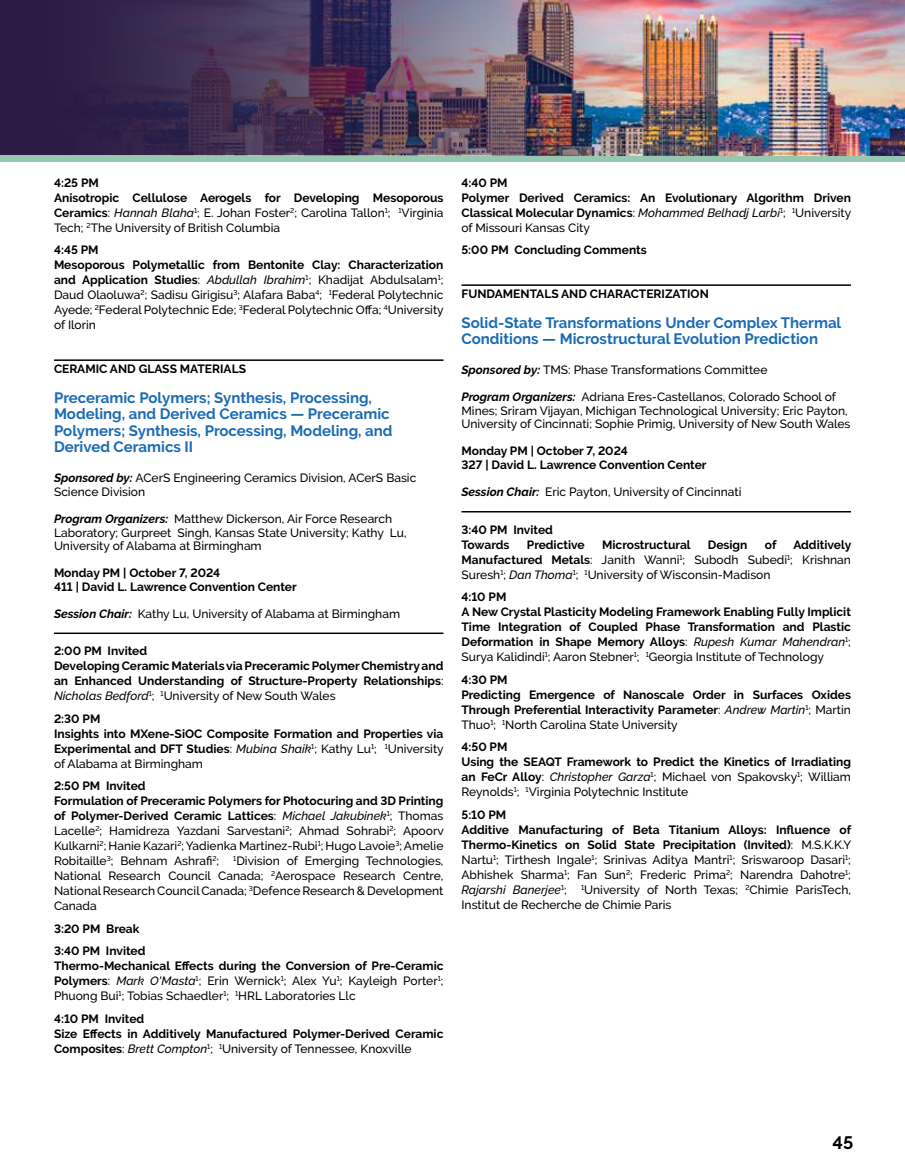
<style>
.page{position:relative;width:905px;height:1175px;background:#fff}
.page>*{position:absolute;margin:0;border:0;box-sizing:border-box;transform-origin:0 0}
.t1{font:700 18px "Raleway";color:#000}
.t2{font:700 15px/16.5px "Raleway";color:#1b6bb4}
.t3{font:500 12px/15px "Raleway";color:#000}
.t4{font:700 12px/15px "Raleway";color:#000}
.s1{font-weight:700}
.s2{font-style:italic}
.s3{font-weight:700;font-style:italic}
.s4{font-weight:500}
.s5{font-weight:500;font-style:italic}
</style>
<div class="page">
<div style="left:0;top:155px;width:904px;height:7px;background:#97c7b1"></div>
<img style="left:0;top:0;width:904px;height:155px">
<hr style="left:54px;top:359px;width:389px;height:2px;background:#000">
<hr style="left:54px;top:632px;width:389px;height:2px;background:#000">
<hr style="left:461px;top:284px;width:389px;height:2px;background:#000">
<hr style="left:461px;top:511px;width:389px;height:1px;background:#000">
<p class="t3" style="left:54px;top:175px;width:391px"><span class="s1">4:25 PM<br>Anisotropic Cellulose Aerogels for Developing Mesoporous Ceramics</span>: <span class="s2">Hannah Blaha</span><sup>1</sup>; E. Johan Foster<sup>2</sup>; Carolina Tallon<sup>1</sup>; <sup>1</sup>Virginia Tech; <sup>2</sup>The University of British Columbia</p>
<p class="t3" style="left:54px;top:243px;width:391px"><span class="s1">4:45 PM<br>Mesoporous Polymetallic from Bentonite Clay: Characterization and Application Studies</span>: <span class="s2">Abdullah Ibrahim</span><sup>1</sup>; Khadijat Abdulsalam<sup>1</sup>; Daud Olaoluwa<sup>2</sup>; Sadisu Girigisu<sup>3</sup>; Alafara Baba<sup>4</sup>; <sup>1</sup>Federal Polytechnic Ayede; <sup>2</sup>Federal Polytechnic Ede; <sup>3</sup>Federal Polytechnic Offa; <sup>4</sup>University of Ilorin</p>
<p class="t4" style="left:54px;top:361px;width:193px">CERAMIC AND GLASS MATERIALS</p>
<p class="t2" style="left:54px;top:389px;width:340px">Preceramic Polymers; Synthesis, Processing, Modeling, and Derived Ceramics — Preceramic Polymers; Synthesis, Processing, Modeling, and Derived Ceramics II</p>
<p class="t3" style="left:54px;top:471px;width:364px;line-height:13.5px"><span class="s3">Sponsored by:</span> ACerS Engineering Ceramics Division, ACerS Basic<br>Science Division</p>
<p class="t3" style="left:54px;top:512px;width:354px;line-height:13.5px"><span class="s3">Program Organizers:</span> Matthew Dickerson, Air Force Research<br>Laboratory; Gurpreet Singh, Kansas State University; Kathy Lu,<br>University of Alabama at Birmingham</p>
<p class="t4" style="left:54px;top:566px;width:244px;line-height:13.5px">Monday PM | October 7, 2024<br>411 | David L. Lawrence Convention Center</p>
<p class="t3" style="left:54px;top:606px;width:347px"><span class="s3">Session Chair:</span> Kathy Lu, University of Alabama at Birmingham</p>
<p class="t4" style="left:54px;top:643px;width:391px">2:00 PM Invited<br>Developing Ceramic Materials via Preceramic Polymer Chemistry and an Enhanced Understanding of Structure-Property Relationships<span class="s4">:<br></span><span class="s5">Nicholas Bedford</span><sup>1</sup><span class="s4">;</span> <sup>1</sup><span class="s4">University of New South Wales</span></p>
<p class="t4" style="left:54px;top:711px;width:391px">2:30 PM<br>Insights into MXene-SiOC Composite Formation and Properties via Experimental and DFT Studies<span class="s4">:</span> <span class="s5">Mubina Shaik</span><sup>1</sup><span class="s4">; Kathy Lu</span><sup>1</sup><span class="s4">;</span> <sup>1</sup><span class="s4">University of Alabama at Birmingham</span></p>
<p class="t3" style="left:54px;top:778px;width:391px"><span class="s1">2:50 PM Invited<br>Formulation of Preceramic Polymers for Photocuring and 3D Printing of Polymer-Derived Ceramic Lattices</span>: <span class="s2">Michael Jakubinek</span><sup>1</sup>; Thomas Lacelle<sup>2</sup>; Hamidreza Yazdani Sarvestani<sup>2</sup>; Ahmad Sohrabi<sup>2</sup>; Apoorv Kulkarni<sup>2</sup>; Hanie Kazari<sup>2</sup>; Yadienka Martinez-Rubi<sup>1</sup>; Hugo Lavoie<sup>3</sup>; Amelie Robitaille<sup>3</sup>; Behnam Ashrafi<sup>2</sup>; <sup>1</sup>Division of Emerging Technologies, National Research Council Canada; <sup>2</sup>Aerospace Research Centre, National Research Council Canada; <sup>3</sup>Defence Research &amp; Development Canada</p>
<p class="t4" style="left:54px;top:917px;width:93px;line-height:22.5px">3:20 PM Break<br>3:40 PM Invited</p>
<p class="t3" style="left:54px;top:958px;width:391px;text-align:justify"><span class="s1">Thermo-Mechanical Effects during the Conversion of Pre-Ceramic Polymers</span>: <span class="s2">Mark O'Masta</span><sup>1</sup>; Erin Wernick<sup>1</sup>; Alex Yu<sup>1</sup>; Kayleigh Porter<sup>1</sup>; Phuong Bui<sup>1</sup>; Tobias Schaedler<sup>1</sup>; <sup>1</sup>HRL Laboratories Llc</p>
<p class="t4" style="left:54px;top:1011px;width:391px">4:10 PM Invited<br>Size Effects in Additively Manufactured Polymer-Derived Ceramic<br>Composites<span class="s4">:</span> <span class="s5">Brett Compton</span><sup>1</sup><span class="s4">;</span> <sup>1</sup><span class="s4">University of Tennessee, Knoxville</span></p>
<p class="t4" style="left:461px;top:175px;width:391px">4:40 PM<br>Polymer Derived Ceramics: An Evolutionary Algorithm Driven Classical Molecular Dynamics<span class="s4">:</span> <span class="s5">Mohammed Belhadj Larbi</span><sup>1</sup><span class="s4">;</span> <sup>1</sup><span class="s4">University of Missouri Kansas City</span></p>
<p class="t4" style="left:461px;top:243px;width:187px">5:00 PM Concluding Comments</p>
<p class="t4" style="left:461px;top:286px;width:249px">FUNDAMENTALS AND CHARACTERIZATION</p>
<p class="t2" style="left:461px;top:314px;width:381px">Solid-State Transformations Under Complex Thermal<br>Conditions — Microstructural Evolution Prediction</p>
<p class="t3" style="left:461px;top:363px;width:307px"><span class="s3">Sponsored by:</span> TMS: Phase Transformations Committee</p>
<p class="t3" style="left:461px;top:390px;width:390px;line-height:13.5px"><span class="s3">Program Organizers:</span> Adriana Eres-Castellanos, Colorado School of<br>Mines; Sriram Vijayan, Michigan Technological University; Eric Payton,<br>University of Cincinnati; Sophie Primig, University of New South Wales</p>
<p class="t4" style="left:461px;top:444px;width:246px;line-height:13.5px">Monday PM | October 7, 2024<br>327 | David L. Lawrence Convention Center</p>
<p class="t3" style="left:461px;top:484px;width:281px"><span class="s3">Session Chair:</span> Eric Payton, University of Cincinnati</p>
<p class="t4" style="left:461px;top:522px;width:93px">3:40 PM Invited<br>Towards</p>
<p class="t4" style="left:527px;top:537px;width:59px">Predictive</p>
<p class="t4" style="left:602px;top:537px;width:90px">Microstructural</p>
<p class="t4" style="left:707px;top:537px;width:41px">Design</p>
<p class="t4" style="left:764px;top:537px;width:13px">of</p>
<p class="t3" style="left:461px;top:537px;width:391px;text-align:justify;text-indent:332px"><span class="s1">Additively Manufactured Metals</span>: Janith Wanni<sup>1</sup>; Subodh Subedi<sup>1</sup>; Krishnan Suresh<sup>1</sup>; <span class="s2">Dan Thoma</span><sup>1</sup>; <sup>1</sup>University of Wisconsin-Madison</p>
<p class="t4" style="left:461px;top:589px;width:391px">4:10 PM<br>A New Crystal Plasticity Modeling Framework Enabling Fully Implicit Time Integration of Coupled Phase Transformation and Plastic Deformation in Shape Memory Alloys<span class="s4">:</span> <span class="s5">Rupesh Kumar Mahendran</span><sup>1</sup><span class="s4">; Surya Kalidindi</span><sup>1</sup><span class="s4">; Aaron Stebner</span><sup>1</sup><span class="s4">;</span> <sup>1</sup><span class="s4">Georgia Institute of Technology</span></p>
<p class="t4" style="left:461px;top:672px;width:391px">4:30 PM<br>Predicting Emergence of Nanoscale Order in Surfaces Oxides Through Preferential Interactivity Parameter<span class="s4">:</span> <span class="s5">Andrew Martin</span><sup>1</sup><span class="s4">; Martin Thuo</span><sup>1</sup><span class="s4">;</span> <sup>1</sup><span class="s4">North Carolina State University</span></p>
<p class="t4" style="left:461px;top:739px;width:391px">4:50 PM<br>Using the SEAQT Framework to Predict the Kinetics of Irradiating an FeCr Alloy<span class="s4">:</span> <span class="s5">Christopher Garza</span><sup>1</sup><span class="s4">; Michael von Spakovsky</span><sup>1</sup><span class="s4">; William Reynolds</span><sup>1</sup><span class="s4">;</span> <sup>1</sup><span class="s4">Virginia Polytechnic Institute</span></p>
<p class="t3" style="left:461px;top:807px;width:391px"><span class="s1">5:10 PM<br>Additive Manufacturing of Beta Titanium Alloys: Influence of Thermo-Kinetics on Solid State Precipitation (Invited)</span>: M.S.K.K.Y Nartu<sup>1</sup>; Tirthesh Ingale<sup>1</sup>; Srinivas Aditya Mantri<sup>1</sup>; Sriswaroop Dasari<sup>1</sup>; Abhishek Sharma<sup>1</sup>; Fan Sun<sup>2</sup>; Frederic Prima<sup>2</sup>; Narendra Dahotre<sup>1</sup>; <span class="s2">Rajarshi Banerjee</span><sup>1</sup>; <sup>1</sup>University of North Texas; <sup>2</sup>Chimie ParisTech, Institut de Recherche de Chimie Paris</p>
<h1 class="t1" style="left:832px;top:1132px;width:22px">45</h1>
</div>
